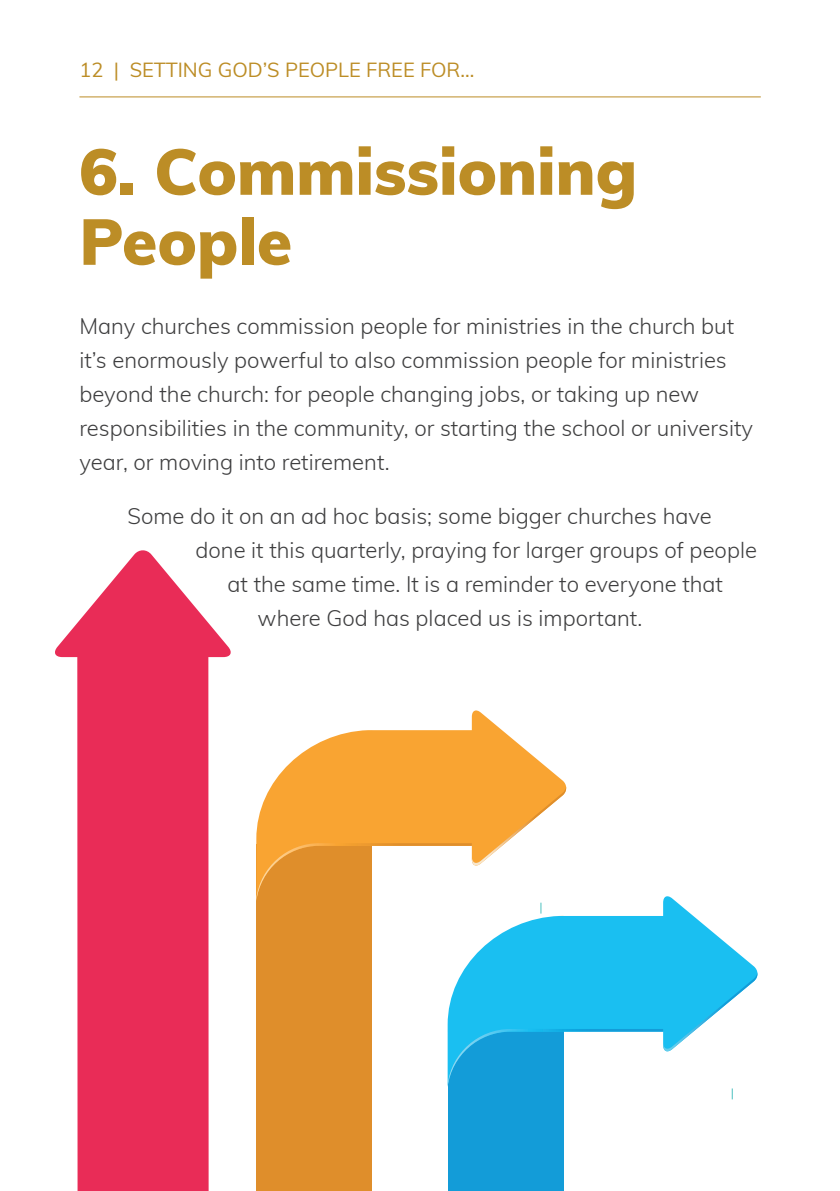
<style>
.page{position:relative;width:840px;height:1191px;background:#fff}
.page>*{position:absolute;margin:0;border:0;box-sizing:border-box;transform-origin:0 0}
.Body_Copy{font:900 64px/70px "Muli";color:#bc8d26}
.Body_Copy_Final_-_Mu{font:300 22px/34px "Muli";color:#3e3e3f}
.t1{font:20px "Muli";color:#bc8d26}
</style>
<div class="page">
<hr style="left:79px;top:96px;width:681px;height:1px;background:#bc8d26">
<div style="left:447px;top:1030px;width:116px;height:161px;background:#139cd8"></div>
<svg style="left:462px;top:896px;width:295px;height:76px;fill:#1abff1"></svg>
<svg style="left:447px;top:972px;width:310px;height:127px"></svg>
<div style="left:256px;top:844px;width:116px;height:347px;background:#df8e2b"></div>
<svg style="left:271px;top:710px;width:296px;height:191px;fill:#f9a432"></svg>
<svg style="left:256px;top:786px;width:310px;height:131px"></svg>
<svg style="left:55px;top:550px;width:176px;height:641px;fill:#e92c57"></svg>
<p class="t1" style="left:79px;top:55px;width:396px">12 | SETTING GOD’S PEOPLE FREE FOR...</p>
<p class="Body_Copy" style="left:79px;top:134px;width:558px">6. Commissioning<br>People</p>
<p class="Body_Copy_Final_-_Mu" style="left:79px;top:308px;width:674px">Many churches commission people for ministries in the church but it’s enormously powerful to also commission people for ministries beyond the church: for people changing jobs, or taking up new responsibilities in the community, or starting the school or university year, or moving into retirement.</p>
<p class="Body_Copy_Final_-_Mu" style="left:127px;top:498px;width:585px">Some do it on an ad hoc basis; some bigger churches have</p>
<p class="Body_Copy_Final_-_Mu" style="left:195px;top:532px;width:562px">done it this quarterly, praying for larger groups of people</p>
<p class="Body_Copy_Final_-_Mu" style="left:227px;top:566px;width:496px">at the same time. It is a reminder to everyone that</p>
<p class="Body_Copy_Final_-_Mu" style="left:257px;top:600px;width:386px">where God has placed us is important.</p>
</div>
